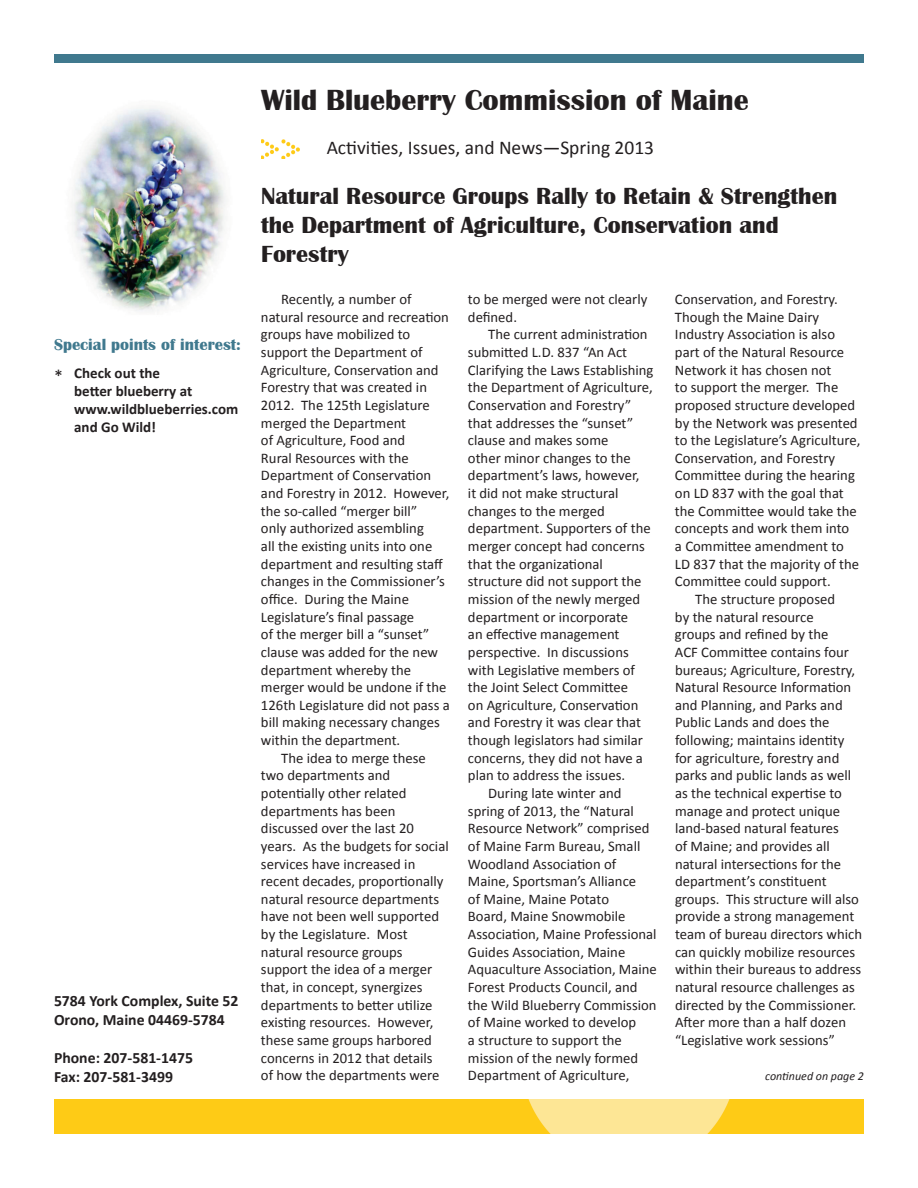
<style>
.page{position:relative;width:918px;height:1188px;background:#fff}
.page>*{position:absolute;margin:0;border:0;box-sizing:border-box;transform-origin:0 0}
.t1{font:700 30px "Britannic";color:#231f20}
.t2{font:700 24px/28.8px "Britannic";color:#231f20}
.t3{font:19.5px "Calibri";color:#231f20}
.t4{font:18px "Calibri";color:#231f20}
.t5{font:700 16.5px "Britannic";color:#40798e}
.t6{font:700 15.75px/18.9px "Calibri";color:#231f20}
.t7{font:700 15px/18px "Calibri";color:#231f20}
.t8{font:14.7px/17.7px "Calibri";color:#231f20}
.t9{font:italic 12px "Calibri";color:#231f20}
</style>
<div class="page">
<div style="left:54px;top:54px;width:810px;height:9px;background:#40798e"></div>
<img style="left:72px;top:107px;width:154px;height:204px">
<img style="left:261px;top:139px;width:39px;height:20px">
<img style="left:54px;top:1100px;width:810px;height:34px">
<p class="t5" style="left:54px;top:336px;width:189px">Special points of interest:</p>
<p class="t4" style="left:54px;top:365px;width:10px">*</p>
<p class="t7" style="left:74px;top:364px;width:87px">Check out the</p>
<p class="t7" style="left:74px;top:382px;width:166px">better blueberry at www.wildblueberries.com and Go Wild!</p>
<p class="t6" style="left:54px;top:991px;width:186px">5784 York Complex, Suite 52<br>Orono, Maine 04469-5784</p>
<p class="t6" style="left:54px;top:1048px;width:141px">Phone: 207-581-1475<br>Fax: 207-581-3499</p>
<p class="t1" style="left:261px;top:85px;width:489px">Wild Blueberry Commission of Maine</p>
<p class="t3" style="left:327px;top:136px;width:329px">Activities, Issues, and News—Spring 2013</p>
<p class="t2" style="left:261px;top:182px;width:578px">Natural Resource Groups Rally to Retain &amp; Strengthen the Department of Agriculture, Conservation and</p>
<p class="t2" style="left:261px;top:239px;width:89px">Forestry</p>
<p class="t8" style="left:261px;top:290px;width:190px;text-indent:20px">Recently, a number of natural resource and recreation groups have mobilized to support the Department of<br>Agriculture, Conservation and<br>Forestry that was created in<br>2012. The 125th Legislature merged the Department<br>of Agriculture, Food and<br>Rural Resources with the<br>Department of Conservation and Forestry in 2012. However, the so-called “merger bill”<br>only authorized assembling<br>all the existing units into one department and resulting staff changes in the Commissioner ’s office. During the Maine<br>Legislature’s final passage<br>of the merger bill a “sunset” clause was added for the new department whereby the merger would be undone if the<br>126th Legislature did not pass a bill making necessary changes within the department.</p>
<p class="t8" style="left:261px;top:749px;width:189px;text-indent:20px">The idea to merge these two departments and potentially other related departments has been discussed over the last 20 years. As the budgets for social services have increased in recent decades, proportionally natural resource departments have not been well supported by the Legislature. Most natural resource groups support the idea of a merger that, in concept, synergizes departments to better utilize existing resources. However, these same groups harbored concerns in 2012 that details<br>of how the departments were</p>
<p class="t8" style="left:468px;top:290px;width:181px">to be merged were not clearly defined.</p>
<p class="t8" style="left:468px;top:325px;width:187px;text-indent:20px">The current administration submitted L.D. 837 “An Act<br>Clarifying the Laws Establishing the Department of Agriculture,<br>Conservation and Forestry” that addresses the “sunset” clause and makes some<br>other minor changes to the department’s laws, however,<br>it did not make structural changes to the merged department. Supporters of the merger concept had concerns that the organizational structure did not support the mission of the newly merged department or incorporate<br>an effective management perspective. In discussions with Legislative members of the Joint Select Committee<br>on Agriculture, Conservation and Forestry it was clear that though legislators had similar concerns, they did not have a plan to address the issues.</p>
<p class="t8" style="left:468px;top:784px;width:190px;text-indent:20px">During late winter and spring of 2013, the “Natural<br>Resource Network” comprised of Maine Farm Bureau, Small<br>Woodland Association of<br>Maine, Sportsman’s Alliance<br>of Maine, Maine Potato<br>Board, Maine Snowmobile<br>Association, Maine Professional<br>Guides Association, Maine<br>Aquaculture Association, Maine<br>Forest Products Council, and the Wild Blueberry Commission of Maine worked to develop<br>a structure to support the mission of the newly formed<br>Department of Agriculture,</p>
<p class="t8" style="left:675px;top:290px;width:187px">Conservation, and Forestry.<br>Though the Maine Dairy<br>Industry Association is also part of the Natural Resource<br>Network it has chosen not<br>to support the merger. The proposed structure developed by the Network was presented to the Legislature’s Agriculture,<br>Conservation, and Forestry<br>Committee during the hearing on LD 837 with the goal that the Committee would take the concepts and work them into<br>a Committee amendment to<br>LD 837 that the majority of the<br>Committee could support.</p>
<p class="t8" style="left:675px;top:590px;width:189px;text-indent:20px">The structure proposed<br>by the natural resource<br>groups and refined by the<br>ACF Committee contains four bureaus; Agriculture, Forestry,<br>Natural Resource Information and Planning, and Parks and<br>Public Lands and does the following; maintains identity for agriculture, forestry and parks and public lands as well as the technical expertise to manage and protect unique land-based natural features<br>of Maine; and provides all natural intersections for the department’s constituent groups. This structure will also provide a strong management team of bureau directors which can quickly mobilize resources within their bureaus to address natural resource challenges as directed by the Commissioner.<br>After more than a half dozen “Legislative work sessions”</p>
<p class="t9" style="left:765px;top:1069px;width:100px">continued on page 2</p>
</div>
